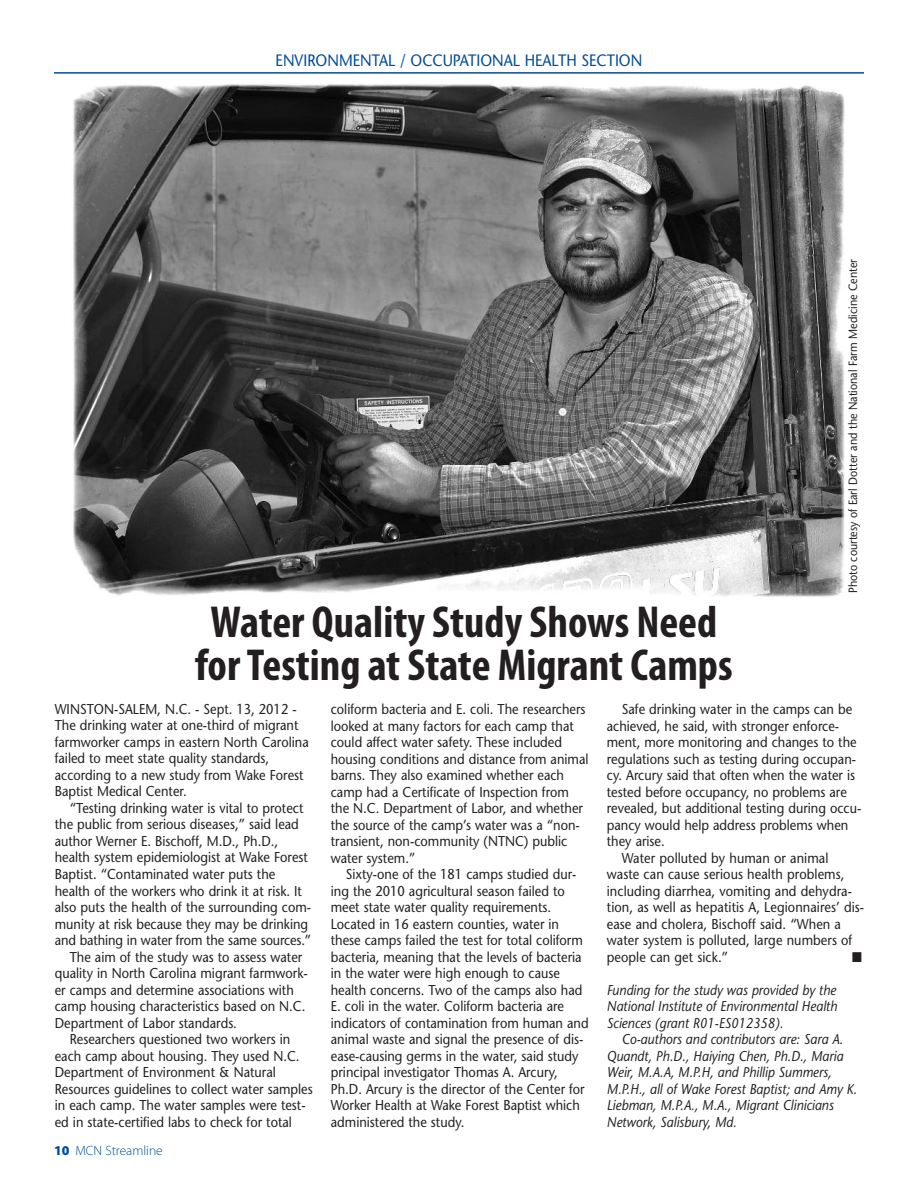
<style>
.page{position:relative;width:918px;height:1188px;background:#fff}
.page>*{position:absolute;margin:0;border:0;box-sizing:border-box;transform-origin:0 0}
.t1{font:700 condensed 45px/43.5px "Myriad Pro";color:#231f20;text-align:center}
.t2{font:16.5px "Stone Sans";color:#014d95;scale:.9 1}
.t3{font:14.25px/16.5px "Stone Sans";color:#231f20;scale:.9 1}
.t4{font:italic 14.25px/16.5px "Stone Sans";color:#231f20;text-align:justify;scale:.9 1}
.t5{font:14.25px "Zapf Dingbats ITC";color:#231f20;scale:.9 1}
.t6{font:300 13.5px "Myriad Pro";color:#014d95}
.t7{font:12px "Stone Sans";color:#231f20;scale:.9 1}
.s1{font-weight:900}
</style>
<div class="page">
<hr style="left:54px;top:72px;width:810px;height:2px;background:#014d95">
<img style="left:73px;top:84px;width:772px;height:513px">
<p class="t2" style="left:276px;top:54px;width:409px">ENVIRONMENTAL / OCCUPATIONAL HEALTH SECTION</p>
<h1 class="t1" style="left:195px;top:604px;width:539px">Water Quality Study Shows Need forTesting at State Migrant Camps</h1>
<p class="t7" style="left:848px;top:593px;width:373px;rotate:-90deg">Photo courtesy of Earl Dotter and the National Farm Medicine Center</p>
<p class="t3" style="left:55px;top:702px;width:284px">WINSTON-SALEM, N.C. - Sept. 13, 2012 - The drinking water at one-third of migrant farmworker camps in eastern North Carolina failed to meet state quality standards, according to a new study from Wake Forest Baptist Medical Center.</p>
<p class="t3" style="left:70px;top:801px;width:261px">“Testing drinking water is vital to protect</p>
<p class="t3" style="left:55px;top:818px;width:273px">the public from serious diseases,” said lead</p>
<p class="t3" style="left:55px;top:834px;width:250px">author Werner E. Bischoff, M.D., Ph.D.,</p>
<p class="t3" style="left:55px;top:851px;width:283px">health system epidemiologist at Wake Forest</p>
<p class="t3" style="left:55px;top:867px;width:247px">Baptist. “Contaminated water puts the</p>
<p class="t3" style="left:55px;top:884px;width:276px">health of the workers who drink it at risk. It</p>
<p class="t3" style="left:55px;top:900px;width:286px">also puts the health of the surrounding com-</p>
<p class="t3" style="left:55px;top:917px;width:283px">munity at risk because they may be drinking</p>
<p class="t3" style="left:55px;top:933px;width:287px">and bathing in water from the same sources.”</p>
<p class="t3" style="left:70px;top:950px;width:260px">The aim of the study was to assess water</p>
<p class="t3" style="left:55px;top:966px;width:283px">quality in North Carolina migrant farmwork-</p>
<p class="t3" style="left:55px;top:983px;width:267px">er camps and determine associations with</p>
<p class="t3" style="left:55px;top:999px;width:280px">camp housing characteristics based on N.C.</p>
<p class="t3" style="left:55px;top:1016px;width:204px">Department of Labor standards.</p>
<p class="t3" style="left:70px;top:1032px;width:247px">Researchers questioned two workers in</p>
<p class="t3" style="left:55px;top:1049px;width:273px">each camp about housing. They used N.C.</p>
<p class="t3" style="left:55px;top:1065px;width:247px">Department of Environment &amp; Natural</p>
<p class="t3" style="left:55px;top:1082px;width:288px">Resources guidelines to collect water samples</p>
<p class="t3" style="left:55px;top:1098px;width:280px">in each camp. The water samples were test-</p>
<p class="t3" style="left:55px;top:1115px;width:265px">ed in state-certified labs to check for total</p>
<p class="t6" style="left:54px;top:1145px;width:110px"><span class="s1">10</span> MCN Streamline</p>
<p class="t3" style="left:331px;top:702px;width:288px">coliform bacteria and E. coli. The researchers looked at many factors for each camp that could affect water safety. These included housing conditions and distance from animal barns. They also examined whether each camp had a Certificate of Inspection from the N.C. Department of Labor, and whether the source of the camp’s water was a “non&shy;transient, non-community (NTNC) public water system.”</p>
<p class="t3" style="left:331px;top:867px;width:288px;text-indent:15px">Sixty-one of the 181 camps studied dur&shy;ing the 2010 agricultural season failed to meet state water quality requirements.<br>Located in 16 eastern counties, water in these camps failed the test for total coliform bacteria, meaning that the levels of bacteria in the water were high enough to cause health concerns. Two of the camps also had E. coli in the water. Coliform bacteria are indicators of contamination from human and animal waste and signal the presence of dis&shy;ease-causing germs in the water, said study principal investigator Thomas A. Arcury, Ph.D. Arcury is the director of the Center for Worker Health at Wake Forest Baptist which administered the study.</p>
<p class="t3" style="left:622px;top:702px;width:257px">Safe drinking water in the camps can be</p>
<p class="t3" style="left:607px;top:719px;width:260px">achieved, he said, with stronger enforce-</p>
<p class="t3" style="left:607px;top:735px;width:279px">ment, more monitoring and changes to the</p>
<p class="t3" style="left:607px;top:752px;width:278px">regulations such as testing during occupan-</p>
<p class="t3" style="left:607px;top:768px;width:277px">cy. Arcury said that often when the water is</p>
<p class="t3" style="left:607px;top:785px;width:268px">tested before occupancy, no problems are</p>
<p class="t3" style="left:607px;top:801px;width:284px">revealed, but additional testing during occu-</p>
<p class="t3" style="left:607px;top:818px;width:270px">pancy would help address problems when</p>
<p class="t3" style="left:607px;top:834px;width:66px">they arise.</p>
<p class="t3" style="left:622px;top:851px;width:231px">Water polluted by human or animal</p>
<p class="t3" style="left:607px;top:867px;width:266px">waste can cause serious health problems,</p>
<p class="t3" style="left:607px;top:884px;width:274px">including diarrhea, vomiting and dehydra-</p>
<p class="t3" style="left:607px;top:900px;width:287px">tion, as well as hepatitis A, Legionnaires’ dis-</p>
<p class="t3" style="left:607px;top:917px;width:262px">ease and cholera, Bischoff said. “When a</p>
<p class="t3" style="left:607px;top:933px;width:274px">water system is polluted, large numbers of</p>
<p class="t3" style="left:607px;top:950px;width:136px">people can get sick.”</p>
<p class="t5" style="left:852px;top:950px;width:12px">■</p>
<p class="t4" style="left:607px;top:983px;width:258px">Funding for the study was provided by the National Institute of Environmental Health Sciences (grant R01-ES012358).</p>
<p class="t4" style="left:607px;top:1032px;width:279px;text-align:left;text-indent:15px">Co-authors and contributors are: Sara A.<br>Quandt, Ph.D., Haiying Chen, Ph.D., Maria Weir, M.A.A, M.P.H, and Phillip Summers, M.P.H., all of Wake Forest Baptist; and Amy K.<br>Liebman, M.P.A., M.A., Migrant Clinicians Network, Salisbury, Md.</p>
</div>
